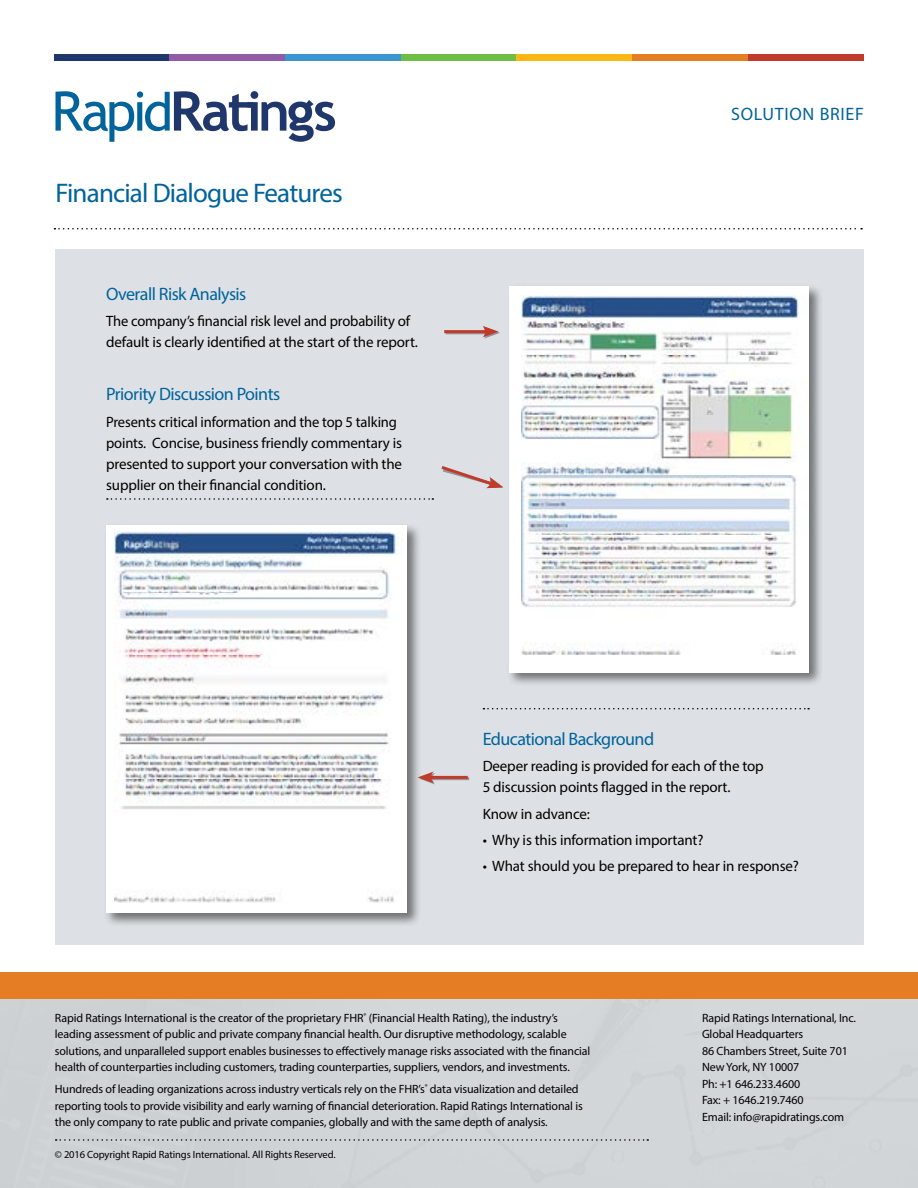
<style>
.page{position:relative;width:918px;height:1188px;background:#fff}
.page>*{position:absolute;margin:0;border:0;box-sizing:border-box;transform-origin:0 0}
.t1{font:27px "Myriad Pro";letter-spacing:-.03em;color:#00639c}
.t2{font:18px "Myriad Pro";letter-spacing:-.03em;color:#00639c}
.t3{font:18px "Myriad Pro";letter-spacing:.04em;color:#00639c}
.t4{font:15px/21px "Myriad Pro";letter-spacing:-.01em;color:#000}
.t5{font:12px/16.5px "Myriad Pro";letter-spacing:-.01em;color:#000}
.t6{font:10.5px "Myriad Pro";letter-spacing:-.01em;color:#000}
</style>
<div class="page">
<div style="left:56px;top:249px;width:808px;height:696px;background:#dde1e5"></div>
<div style="left:1px;top:999px;width:917px;height:189px;background:#d2d5d8"></div>
<div style="left:1px;top:972px;width:917px;height:27px;background:#e57d25"></div>
<svg style="left:56px;top:91px;width:279px;height:51px"></svg>
<svg style="left:54px;top:228px;width:808px;height:2px"></svg>
<svg style="left:107px;top:498px;width:326px;height:2px"></svg>
<svg style="left:483px;top:708px;width:326px;height:1px"></svg>
<svg style="left:56px;top:1139px;width:592px;height:2px"></svg>
<div style="left:54px;top:54px;width:115px;height:7px;background:#1f376b"></div>
<div style="left:169px;top:54px;width:116px;height:7px;background:#925ba5"></div>
<div style="left:285px;top:54px;width:116px;height:7px;background:#3c96d2"></div>
<div style="left:401px;top:54px;width:116px;height:7px;background:#6cbe45"></div>
<div style="left:517px;top:54px;width:115px;height:7px;background:#fdb714"></div>
<div style="left:632px;top:54px;width:116px;height:7px;background:#e57d25"></div>
<div style="left:748px;top:54px;width:116px;height:7px;background:#c03b2b"></div>
<div style="left:506px;top:283px;width:317px;height:404px;background:#000;opacity:.5"></div>
<div style="left:509px;top:286px;width:300px;height:386px;background:#fff"></div>
<img style="left:522px;top:295px;width:277px;height:360px">
<div style="left:103px;top:522px;width:318px;height:405px;background:#000;opacity:.5"></div>
<div style="left:106px;top:525px;width:301px;height:388px;background:#fff"></div>
<img style="left:115px;top:531px;width:287px;height:372px">
<hr style="left:429px;top:777px;width:40px;height:3px;background:#939598">
<hr style="left:446px;top:331px;width:44px;height:3px;background:#939598">
<svg style="left:441px;top:466px;width:62px;height:22px"></svg>
<hr style="left:428px;top:776px;width:40px;height:3px;background:#c03b2b">
<svg style="left:418px;top:772px;width:17px;height:13px"></svg>
<hr style="left:444px;top:330px;width:44px;height:3px;background:#c03b2b">
<svg style="left:483px;top:326px;width:17px;height:13px"></svg>
<h1 class="t1" style="left:56px;top:176px;width:289px">Financial Dialogue Features</h1>
<h2 class="t2" style="left:106px;top:283px;width:142px">Overall Risk Analysis</h2>
<p class="t4" style="left:106px;top:311px;width:313px">The company’s financial risk level and probability of default is clearly identified at the start of the report.</p>
<h2 class="t2" style="left:106px;top:383px;width:176px">Priority Discussion Points</h2>
<p class="t4" style="left:106px;top:411px;width:298px">Presents critical information and the top 5 talking points. Concise, business friendly commentary is presented to support your conversation with the supplier on their financial condition.</p>
<h2 class="t3" style="left:731px;top:103px;width:134px">SOLUTION BRIEF</h2>
<h2 class="t2" style="left:483px;top:728px;width:173px">Educational Background</h2>
<p class="t4" style="left:483px;top:755px;width:283px">Deeper reading is provided for each of the top<br>5 discussion points flagged in the report.</p>
<p class="t4" style="left:483px;top:803px;width:109px">Know in advance:</p>
<p class="t4" style="left:483px;top:829px;width:222px">• Why is this information important?</p>
<p class="t4" style="left:483px;top:856px;width:318px">• What should you be prepared to hear in response?</p>
<p class="t5" style="left:55px;top:1009px;width:537px">Rapid Ratings International is the creator of the proprietary FHR<sup>®</sup> (Financial Health Rating), the industry’s leading assessment of public and private company financial health. Our disruptive methodology, scalable solutions, and unparalleled support enables businesses to effectively manage risks associated with the financial health of counterparties including customers, trading counterparties, suppliers, vendors, and investments.</p>
<p class="t5" style="left:55px;top:1081px;width:529px">Hundreds of leading organizations across industry verticals rely on the FHR’s<sup>®</sup> data visualization and detailed reporting tools to provide visibility and early warning of financial deterioration. Rapid Ratings International is the only company to rate public and private companies, globally and with the same depth of analysis.</p>
<p class="t6" style="left:55px;top:1148px;width:282px">© 2016 Copyright Rapid Ratings International. All Rights Reserved.</p>
<p class="t5" style="left:702px;top:1009px;width:156px">Rapid Ratings International, Inc.<br>Global Headquarters<br>86 Chambers Street, Suite 701<br>New York, NY 10007<br>Ph: +1 646.233.4600<br>Fax: + 1646.219.7460<br>Email: info@rapidratings.com</p>
</div>
